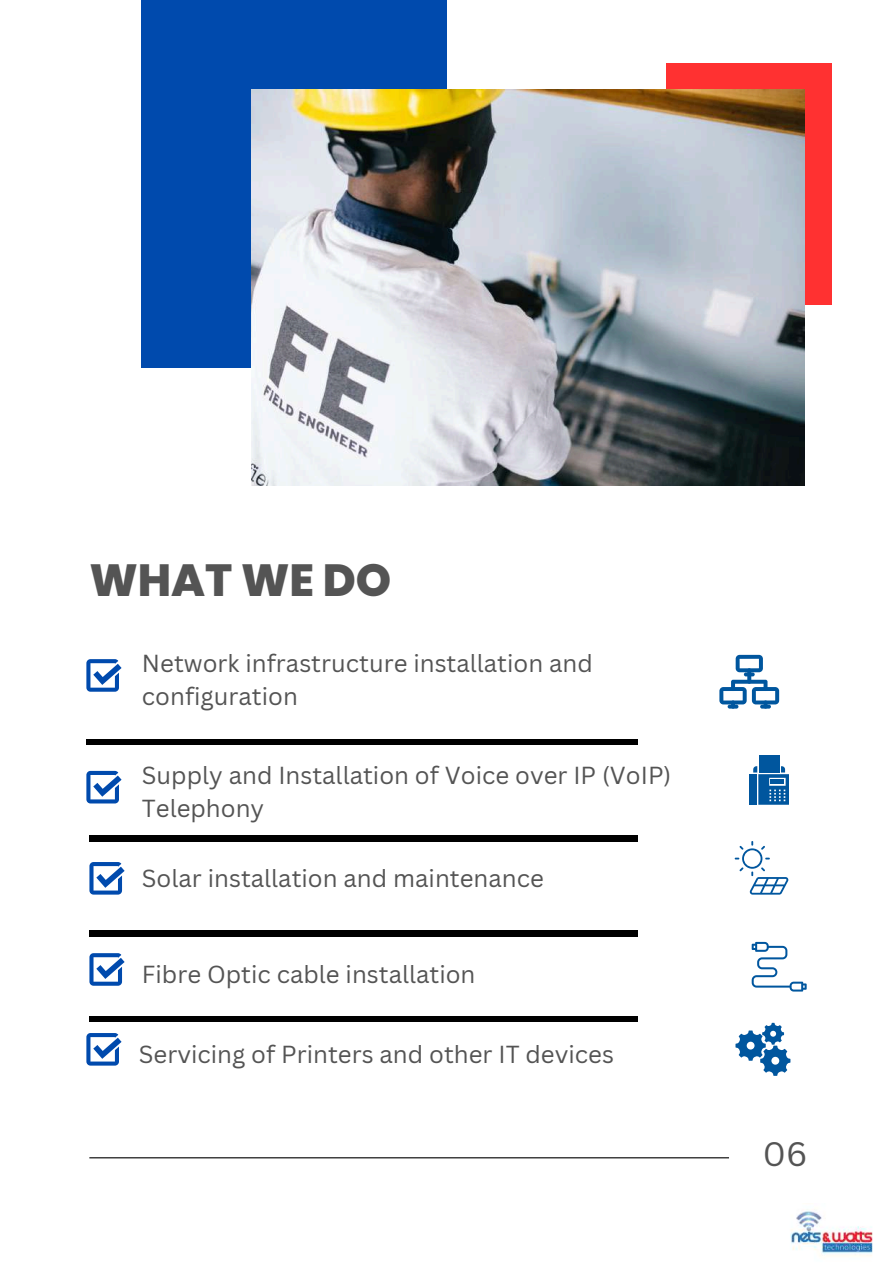
<style>
.page{position:relative;width:894px;height:1264px;background:#fff}
.page>*{position:absolute;margin:0;border:0;box-sizing:border-box;transform-origin:0 0}
.t1{font:800 45px "Poppins";color:#545454}
.t2{font:33px "Canva Sans";color:#545454}
.t3{font:24px/32.7px "Canva Sans";color:#545454}
</style>
<div class="page">
<svg style="left:89px;top:862px;width:35px;height:32px"></svg>
<svg style="left:86px;top:659px;width:35px;height:32px"></svg>
<svg style="left:86px;top:771px;width:35px;height:32px"></svg>
<div style="left:141px;top:0;width:305px;height:367px;background:#004aad"></div>
<div style="left:666px;top:64px;width:165px;height:241px;background:#ff3131"></div>
<img style="left:251px;top:89px;width:553px;height:396px">
<hr style="left:89px;top:1157px;width:639px;height:1px;background:#000">
<svg style="left:719px;top:655px;width:59px;height:53px"></svg>
<hr style="left:747px;top:672px;width:4px;height:11px;background:#00569e;border-radius:2px">
<div style="left:749px;top:774px;width:7px;height:30px;background:#00569e"></div>
<svg style="left:753px;top:766px;width:35px;height:38px"></svg>
<div style="left:758px;top:755px;width:21px;height:17px;background:#00569e"></div>
<div style="left:770px;top:779px;width:13px;height:5px;background:#00569e"></div>
<svg style="left:734px;top:841px;width:54px;height:53px"></svg>
<svg style="left:89px;top:953px;width:35px;height:32px"></svg>
<svg style="left:751px;top:941px;width:55px;height:50px"></svg>
<svg style="left:86px;top:1033px;width:35px;height:32px"></svg>
<svg style="left:735px;top:1022px;width:55px;height:53px"></svg>
<div style="left:86px;top:739px;width:551px;height:5px;background:#000"></div>
<div style="left:89px;top:835px;width:548px;height:6px;background:#000"></div>
<div style="left:89px;top:930px;width:548px;height:6px;background:#000"></div>
<div style="left:89px;top:1016px;width:548px;height:5px;background:#000"></div>
<img style="left:790px;top:1211px;width:83px;height:45px">
<h1 class="t1" style="left:89px;top:548px;width:303px">WHAT WE DO</h1>
<p class="t3" style="left:142px;top:646px;width:452px">Network infrastructure installation and configuration</p>
<p class="t3" style="left:142px;top:758px;width:531px">Supply and Installation of Voice over IP (VoIP)<br>Telephony</p>
<p class="t3" style="left:142px;top:861px;width:403px">Solar installation and maintenance</p>
<p class="t3" style="left:142px;top:957px;width:335px">Fibre Optic cable installation</p>
<p class="t3" style="left:139px;top:1037px;width:476px">Servicing of Printers and other IT devices</p>
<h2 class="t2" style="left:762px;top:1130px;width:46px">06</h2>
</div>
